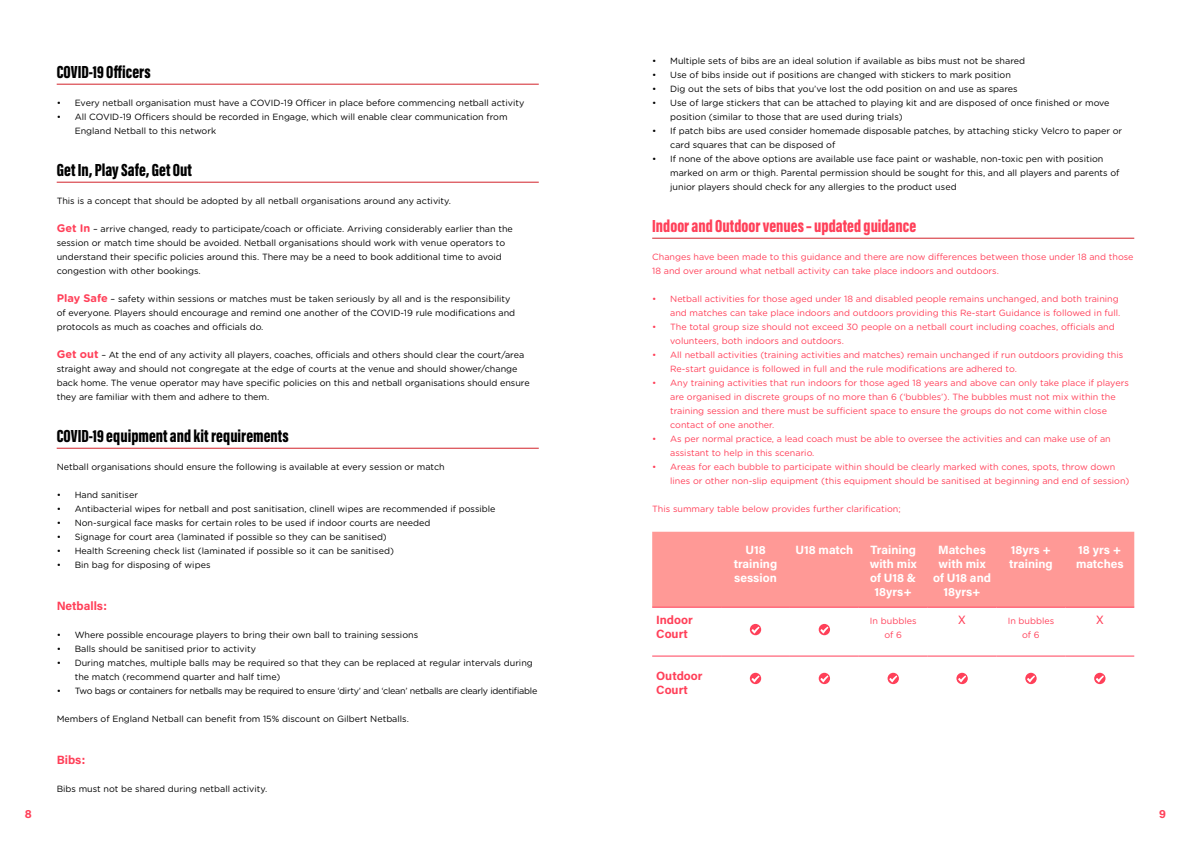
<style>
.page{position:relative;width:1191px;height:842px;background:#fff}
.page>*{position:absolute;margin:0;border:0;box-sizing:border-box;transform-origin:0 0}
.t1{font:18px "Acumin Variable Concept";letter-spacing:-.125em;color:#000}
.t2{font:18px "Acumin Variable Concept";letter-spacing:-.135em;color:#ff4059}
.t3{font:12px/14px "Acumin Variable Concept";letter-spacing:.05em;color:#fff;text-align:center}
.t4{font:12px/14px "Acumin Variable Concept";letter-spacing:.05em;color:#ff4059}
.t5{font:9px/14px "Gotham Rounded";color:#000}
.t6{font:9px/14px "Gotham Rounded";color:#ff4059}
.t7{font:9px "Gotham Rounded";letter-spacing:-.03em;color:#000}
.s1{font-weight:700;font-size:11px;color:#ff4059}
</style>
<div class="page">
<hr style="left:57px;top:84px;width:482px;height:1px;background:#d2232a">
<hr style="left:57px;top:182px;width:482px;height:1px;background:#d2232a">
<hr style="left:57px;top:448px;width:482px;height:1px;background:#d2232a">
<hr style="left:652px;top:238px;width:482px;height:1px;background:#d2232a">
<div style="left:652px;top:532px;width:482px;height:75px;background:#ff9996"></div>
<hr style="left:652px;top:607px;width:69px;height:1px;background:#ff4059">
<hr style="left:721px;top:607px;width:69px;height:1px;background:#ff4059">
<hr style="left:790px;top:607px;width:68px;height:1px;background:#ff4059">
<hr style="left:858px;top:607px;width:69px;height:1px;background:#ff4059">
<hr style="left:927px;top:607px;width:69px;height:1px;background:#ff4059">
<hr style="left:996px;top:607px;width:69px;height:1px;background:#ff4059">
<hr style="left:1065px;top:607px;width:69px;height:1px;background:#ff4059">
<hr style="left:652px;top:656px;width:69px;height:1px;background:#ff4059">
<hr style="left:721px;top:656px;width:69px;height:1px;background:#ff4059">
<hr style="left:790px;top:656px;width:68px;height:1px;background:#ff4059">
<hr style="left:858px;top:656px;width:69px;height:1px;background:#ff4059">
<hr style="left:927px;top:656px;width:69px;height:1px;background:#ff4059">
<hr style="left:996px;top:656px;width:69px;height:1px;background:#ff4059">
<hr style="left:1065px;top:656px;width:69px;height:1px;background:#ff4059">
<div style="left:750px;top:624px;width:11px;height:11px;background:#ff4059;border-radius:50%"></div>
<svg style="left:751px;top:627px;width:8px;height:6px"></svg>
<svg style="left:818px;top:624px;width:12px;height:11px"></svg>
<svg style="left:820px;top:627px;width:8px;height:6px"></svg>
<div style="left:750px;top:673px;width:11px;height:11px;background:#ff4059;border-radius:50%"></div>
<svg style="left:751px;top:675px;width:8px;height:7px"></svg>
<svg style="left:818px;top:673px;width:12px;height:11px"></svg>
<svg style="left:820px;top:675px;width:8px;height:7px"></svg>
<svg style="left:887px;top:673px;width:12px;height:11px"></svg>
<svg style="left:889px;top:675px;width:8px;height:7px"></svg>
<svg style="left:956px;top:673px;width:11px;height:11px"></svg>
<svg style="left:958px;top:675px;width:8px;height:7px"></svg>
<svg style="left:1025px;top:673px;width:11px;height:11px"></svg>
<svg style="left:1027px;top:675px;width:8px;height:7px"></svg>
<svg style="left:1094px;top:673px;width:11px;height:11px"></svg>
<svg style="left:1095px;top:675px;width:8px;height:7px"></svg>
<h1 class="t1" style="left:57px;top:59px;width:97px">COVID-19 Officers</h1>
<p class="t5" style="left:57px;top:95px;width:469px">• Every netball organisation must have a COVID-19 Officer in place before commencing netball activity</p>
<p class="t5" style="left:75px;top:109px;width:434px;text-indent:-18px">• All COVID-19 Officers should be recorded in Engage, which will enable clear communication from<br>England Netball to this network</p>
<h1 class="t1" style="left:57px;top:157px;width:138px">Get In, Play Safe, Get Out</h1>
<p class="t5" style="left:57px;top:193px;width:396px">This is a concept that should be adopted by all netball organisations around any activity.</p>
<p class="t5" style="left:57px;top:221px;width:458px"><span class="s1">Get In</span> – arrive changed, ready to participate/coach or officiate. Arriving considerably earlier than the session or match time should be avoided. Netball organisations should work with venue operators to understand their specific policies around this. There may be a need to book additional time to avoid congestion with other bookings.</p>
<p class="t5" style="left:57px;top:291px;width:460px"><span class="s1">Play Safe</span> – safety within sessions or matches must be taken seriously by all and is the responsibility of everyone. Players should encourage and remind one another of the COVID-19 rule modifications and protocols as much as coaches and officials do.</p>
<p class="t5" style="left:57px;top:347px;width:474px"><span class="s1">Get out</span> – At the end of any activity all players, coaches, officials and others should clear the court/area straight away and should not congregate at the edge of courts at the venue and should shower/change back home. The venue operator may have specific policies on this and netball organisations should ensure they are familiar with them and adhere to them.</p>
<h1 class="t1" style="left:57px;top:423px;width:235px">COVID-19 equipment and kit requirements</h1>
<p class="t5" style="left:57px;top:459px;width:389px">Netball organisations should ensure the following is available at every session or match</p>
<p class="t5" style="left:57px;top:487px;width:83px">• Hand sanitiser</p>
<p class="t5" style="left:57px;top:501px;width:440px">• Antibacterial wipes for netball and post sanitisation, clinell wipes are recommended if possible</p>
<p class="t5" style="left:57px;top:515px;width:375px">• Non-surgical face masks for certain roles to be used if indoor courts are needed</p>
<p class="t5" style="left:57px;top:529px;width:332px">• Signage for court area (laminated if possible so they can be sanitised)</p>
<p class="t5" style="left:57px;top:543px;width:339px">• Health Screening check list (laminated if possible so it can be sanitised)</p>
<p class="t5" style="left:57px;top:557px;width:155px">• Bin bag for disposing of wipes</p>
<h2 class="t4" style="left:57px;top:598px;width:51px">Netballs:</h2>
<p class="t5" style="left:57px;top:627px;width:363px">• Where possible encourage players to bring their own ball to training sessions</p>
<p class="t5" style="left:57px;top:641px;width:201px">• Balls should be sanitised prior to activity</p>
<p class="t5" style="left:75px;top:655px;width:459px;text-indent:-18px">• During matches, multiple balls may be required so that they can be replaced at regular intervals during the match (recommend quarter and half time)</p>
<p class="t7" style="left:57px;top:685px;width:482px">• Two bags or containers for netballs may be required to ensure ‘dirty’ and ‘clean’ netballs are clearly identifiable</p>
<p class="t5" style="left:57px;top:711px;width:354px">Members of England Netball can benefit from 15% discount on Gilbert Netballs.</p>
<h2 class="t4" style="left:57px;top:752px;width:29px">Bibs:</h2>
<p class="t5" style="left:57px;top:781px;width:212px">Bibs must not be shared during netball activity.</p>
<p class="t5" style="left:652px;top:53px;width:374px">• Multiple sets of bibs are an ideal solution if available as bibs must not be shared</p>
<p class="t5" style="left:652px;top:67px;width:360px">• Use of bibs inside out if positions are changed with stickers to mark position</p>
<p class="t5" style="left:652px;top:81px;width:367px">• Dig out the sets of bibs that you’ve lost the odd position on and use as spares</p>
<p class="t5" style="left:670px;top:95px;width:441px;text-indent:-18px">• Use of large stickers that can be attached to playing kit and are disposed of once finished or move position (similar to those that are used during trials)</p>
<p class="t5" style="left:670px;top:123px;width:453px;text-indent:-18px">• If patch bibs are used consider homemade disposable patches, by attaching sticky Velcro to paper or card squares that can be disposed of</p>
<p class="t5" style="left:670px;top:151px;width:451px;text-indent:-18px">• If none of the above options are available use face paint or washable, non-toxic pen with position marked on arm or thigh. Parental permission should be sought for this, and all players and parents of junior players should check for any allergies to the product used</p>
<h1 class="t2" style="left:652px;top:213px;width:268px">Indoor and Outdoor venues –updated guidance</h1>
<p class="t6" style="left:652px;top:249px;width:483px">Changes have been made to this guidance and there are now differences between those under 18 and those<br>18 and over around what netball activity can take place indoors and outdoors.</p>
<p class="t6" style="left:652px;top:291px;width:470px;text-align:right">• Netball activities for those aged under 18 and disabled people remains unchanged, and both training and matches can take place indoors and outdoors providing this Re-start Guidance is followed in full.</p>
<p class="t6" style="left:670px;top:319px;width:446px;text-indent:-18px">• The total group size should not exceed 30 people on a netball court including coaches, officials and volunteers, both indoors and outdoors.</p>
<p class="t6" style="left:670px;top:347px;width:454px;text-indent:-18px">• All netball activities (training activities and matches) remain unchanged if run outdoors providing this<br>Re-start guidance is followed in full and the rule modifications are adhered to.</p>
<p class="t6" style="left:670px;top:375px;width:460px;text-indent:-18px">• Any training activities that run indoors for those aged 18 years and above can only take place if players are organised in discrete groups of no more than 6 (‘bubbles’). The bubbles must not mix within the training session and there must be sufficient space to ensure the groups do not come within close contact of one another.</p>
<p class="t6" style="left:670px;top:431px;width:442px;text-indent:-18px">• As per normal practice, a lead coach must be able to oversee the activities and can make use of an assistant to help in this scenario.</p>
<p class="t6" style="left:670px;top:459px;width:461px;text-indent:-18px">• Areas for each bubble to participate within should be clearly marked with cones, spots, throw down lines or other non-slip equipment (this equipment should be sanitised at beginning and end of session)</p>
<p class="t6" style="left:652px;top:501px;width:250px">This summary table below provides further clarification;</p>
<h2 class="t3" style="left:733px;top:542px;width:44px">U18 training session</h2>
<h2 class="t3" style="left:795px;top:542px;width:59px">U18 match</h2>
<h2 class="t3" style="left:869px;top:542px;width:48px">Training with mix of U18 &amp;<br>18yrs+</h2>
<h2 class="t3" style="left:933px;top:542px;width:59px">Matches with mix of U18 and<br>18yrs+</h2>
<h2 class="t3" style="left:1009px;top:542px;width:44px;text-align:left">18yrs + training</h2>
<h2 class="t3" style="left:1076px;top:542px;width:48px;text-align:left">18 yrs + matches</h2>
<h2 class="t4" style="left:656px;top:612px;width:37px">Indoor<br>Court</h2>
<p class="t6" style="left:870px;top:613px;width:48px;text-align:center">In bubbles of 6</p>
<h2 class="t4" style="left:958px;top:612px;width:8px">X</h2>
<p class="t6" style="left:1007px;top:613px;width:48px;text-align:center">In bubbles of 6</p>
<h2 class="t4" style="left:1096px;top:612px;width:8px">X</h2>
<h2 class="t4" style="left:656px;top:668px;width:47px">Outdoor<br>Court</h2>
<h2 class="t4" style="left:25px;top:806px;width:8px">8</h2>
<h2 class="t4" style="left:1159px;top:806px;width:8px">9</h2>
</div>
